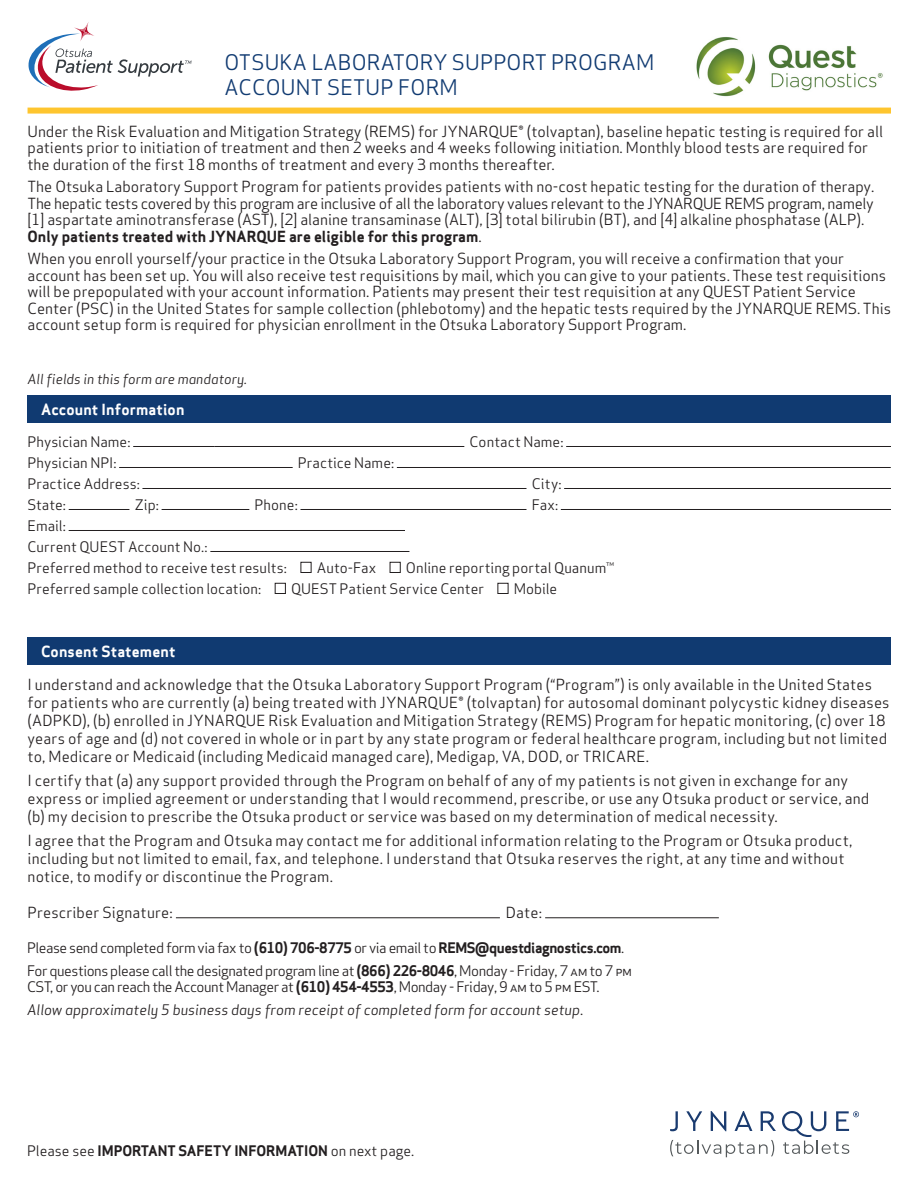
<style>
.page{position:relative;width:918px;height:1188px;background:#fff}
.page>*{position:absolute;margin:0;border:0;box-sizing:border-box;transform-origin:0 0}
.t1{font:21px/25.5px "Apex Sans";letter-spacing:.01em;color:#103a71}
.t2{font:15px/16.5px "Apex Sans";color:#231f20}
.t3{font:700 15px "Apex Sans";letter-spacing:.01em;color:#fff}
.t4{font:14.25px "Apex Sans";letter-spacing:-.005em;color:#231f20}
.t5{font:14.25px/16.5px "Apex Sans";letter-spacing:-.03em;color:#231f20}
.t6{font:italic 14.25px "Apex Sans";color:#231f20}
.t7{font:700 14.25px "Apex Sans";color:#231f20}
.t8{font:italic 13.5px "Apex Sans";color:#231f20}
.s1{font-weight:700}
.s2{font-style:normal}
.s3{font-weight:400}
</style>
<div class="page">
<div style="left:28px;top:108px;width:863px;height:6px;background:#fec52e"></div>
<div style="left:28px;top:395px;width:863px;height:28px;background:#103a71"></div>
<hr style="left:133px;top:446px;width:82px;height:1px;background:#231f20">
<hr style="left:215px;top:446px;width:249px;height:1px;background:#231f20">
<hr style="left:566px;top:446px;width:325px;height:1px;background:#231f20">
<hr style="left:119px;top:467px;width:174px;height:1px;background:#231f20">
<hr style="left:397px;top:467px;width:494px;height:1px;background:#231f20">
<hr style="left:142px;top:488px;width:384px;height:1px;background:#231f20">
<hr style="left:564px;top:488px;width:327px;height:1px;background:#231f20">
<hr style="left:69px;top:509px;width:60px;height:1px;background:#231f20">
<hr style="left:162px;top:509px;width:87px;height:1px;background:#231f20">
<hr style="left:300px;top:509px;width:226px;height:1px;background:#231f20">
<hr style="left:561px;top:509px;width:330px;height:1px;background:#231f20">
<hr style="left:69px;top:530px;width:336px;height:1px;background:#231f20">
<hr style="left:210px;top:551px;width:199px;height:1px;background:#231f20">
<div style="left:301px;top:562px;width:11px;height:11px;border:1px solid #231f20"></div>
<div style="left:390px;top:562px;width:11px;height:11px;border:1px solid #231f20"></div>
<div style="left:275px;top:583px;width:11px;height:11px;border:1px solid #231f20"></div>
<div style="left:497px;top:583px;width:11px;height:11px;border:1px solid #231f20"></div>
<div style="left:28px;top:637px;width:863px;height:28px;background:#103a71"></div>
<hr style="left:176px;top:917px;width:324px;height:1px;background:#231f20">
<hr style="left:545px;top:917px;width:174px;height:1px;background:#231f20">
<svg style="left:670px;top:1111px;width:8px;height:20px"></svg>
<svg style="left:686px;top:1111px;width:16px;height:20px"></svg>
<svg style="left:711px;top:1111px;width:15px;height:20px"></svg>
<svg style="left:735px;top:1111px;width:17px;height:20px"></svg>
<svg style="left:761px;top:1111px;width:15px;height:20px"></svg>
<svg style="left:670px;top:1140px;width:104px;height:17px"></svg>
<svg style="left:782px;top:1111px;width:77px;height:43px"></svg>
<svg style="left:28px;top:22px;width:163px;height:69px"></svg>
<img style="left:696px;top:37px;width:187px;height:60px">
<p class="t1" style="left:225px;top:47px;width:431px">OTSUKA LABORATORY SUPPORT PROGRAM<br>ACCOUNT SETUP FORM</p>
<p class="t2" style="left:28px;top:122px;width:857px">Under the Risk Evaluation and Mitigation Strategy (REMS) for JYNARQUE® (tolvaptan), baseline hepatic testing is required for all patients prior to initiation of treatment and then 2 weeks and 4 weeks following initiation. Monthly blood tests are required for the duration of the first 18 months of treatment and every 3 months thereafter.</p>
<p class="t2" style="left:28px;top:177px;width:848px">The Otsuka Laboratory Support Program for patients provides patients with no-cost hepatic testing for the duration of therapy.<br>The hepatic tests covered by this program are inclusive of all the laboratory values relevant to the JYNARQUE REMS program, namely [1] aspartate aminotransferase (AST), [2] alanine transaminase (ALT), [3] total bilirubin (BT), and [4] alkaline phosphatase (ALP).<br><span class="s1">Only patients treated with JYNARQUE are eligible for this program</span>.</p>
<p class="t2" style="left:28px;top:249px;width:865px">When you enroll yourself/your practice in the Otsuka Laboratory Support Program, you will receive a confirmation that your account has been set up. You will also receive test requisitions by mail, which you can give to your patients. These test requisitions will be prepopulated with your account information. Patients may present their test requisition at any QUEST Patient Service Center (PSC) in the United States for sample collection (phlebotomy) and the hepatic tests required by the JYNARQUE REMS. This account setup form is required for physician enrollment in the Otsuka Laboratory Support Program.</p>
<p class="t8" style="left:28px;top:368px;width:221px">All fields in this form are mandatory.</p>
<p class="t3" style="left:41px;top:400px;width:145px">Account Information</p>
<p class="t4" style="left:28px;top:430px;width:105px">Physician Name:</p>
<p class="t4" style="left:470px;top:430px;width:95px">Contact Name:</p>
<p class="t4" style="left:28px;top:451px;width:91px">Physician NPI:</p>
<p class="t4" style="left:298px;top:451px;width:98px">Practice Name:</p>
<p class="t4" style="left:28px;top:472px;width:114px">Practice Address:</p>
<p class="t4" style="left:532px;top:472px;width:31px">City:</p>
<p class="t4" style="left:28px;top:493px;width:40px">State:</p>
<p class="t4" style="left:135px;top:493px;width:26px">Zip:</p>
<p class="t4" style="left:255px;top:493px;width:45px">Phone:</p>
<p class="t4" style="left:532px;top:493px;width:28px">Fax:</p>
<p class="t4" style="left:28px;top:514px;width:40px">Email:</p>
<p class="t4" style="left:28px;top:535px;width:182px">Current QUEST Account No.:</p>
<p class="t4" style="left:28px;top:556px;width:261px">Preferred method to receive test results:</p>
<p class="t4" style="left:317px;top:556px;width:61px">Auto-Fax</p>
<p class="t4" style="left:406px;top:556px;width:210px">Online reporting portal Quanum™</p>
<p class="t4" style="left:28px;top:577px;width:235px">Preferred sample collection location:</p>
<p class="t4" style="left:291px;top:577px;width:195px">QUEST Patient Service Center</p>
<p class="t4" style="left:514px;top:577px;width:45px">Mobile</p>
<p class="t3" style="left:41px;top:641px;width:136px">Consent Statement</p>
<p class="t2" style="left:28px;top:674px;width:864px;line-height:18px">I understand and acknowledge that the Otsuka Laboratory Support Program (“Program”) is only available in the United States for patients who are currently (a) being treated with JYNARQUE® (tolvaptan) for autosomal dominant polycystic kidney diseases (ADPKD), (b) enrolled in JYNARQUE Risk Evaluation and Mitigation Strategy (REMS) Program for hepatic monitoring, (c) over 18 years of age and (d) not covered in whole or in part by any state program or federal healthcare program, including but not limited to, Medicare or Medicaid (including Medicaid managed care), Medigap, VA, DOD, or TRICARE.</p>
<p class="t2" style="left:28px;top:770px;width:843px;line-height:18px">I certify that (a) any support provided through the Program on behalf of any of my patients is not given in exchange for any express or implied agreement or understanding that I would recommend, prescribe, or use any Otsuka product or service, and (b) my decision to prescribe the Otsuka product or service was based on my determination of medical necessity.</p>
<p class="t2" style="left:28px;top:830px;width:826px;line-height:18px">I agree that the Program and Otsuka may contact me for additional information relating to the Program or Otsuka product, including but not limited to email, fax, and telephone. I understand that Otsuka reserves the right, at any time and without notice, to modify or discontinue the Program.</p>
<p class="t2" style="left:28px;top:903px;width:147px">Prescriber Signature:</p>
<p class="t2" style="left:506px;top:903px;width:38px">Date:</p>
<p class="t5" style="left:27px;top:938px;width:599px">Please send completed form via fax to <span class="s1">(610) 706-8775</span> or via email to <span class="s1">REMS@questdiagnostics.com</span>.</p>
<p class="t5" style="left:27px;top:961px;width:607px">For questions please call the designated program line at <span class="s1">(866) 226-8046</span>, Monday - Friday, 7 am to 7 pm<br>CST, or you can reach the Account Manager at <span class="s1">(610) 454-4553</span>, Monday - Friday, 9 am to 5 pm EST.</p>
<p class="t6" style="left:27px;top:998px;width:558px">Allow approximately 5 business days from receipt of completed form for account setup<span class="s2">.</span></p>
<p class="t7" style="left:27px;top:1142px;width:389px"><span class="s3">Please see</span> IMPORTANT SAFETY INFORMATION <span class="s3">on next page.</span></p>
</div>
